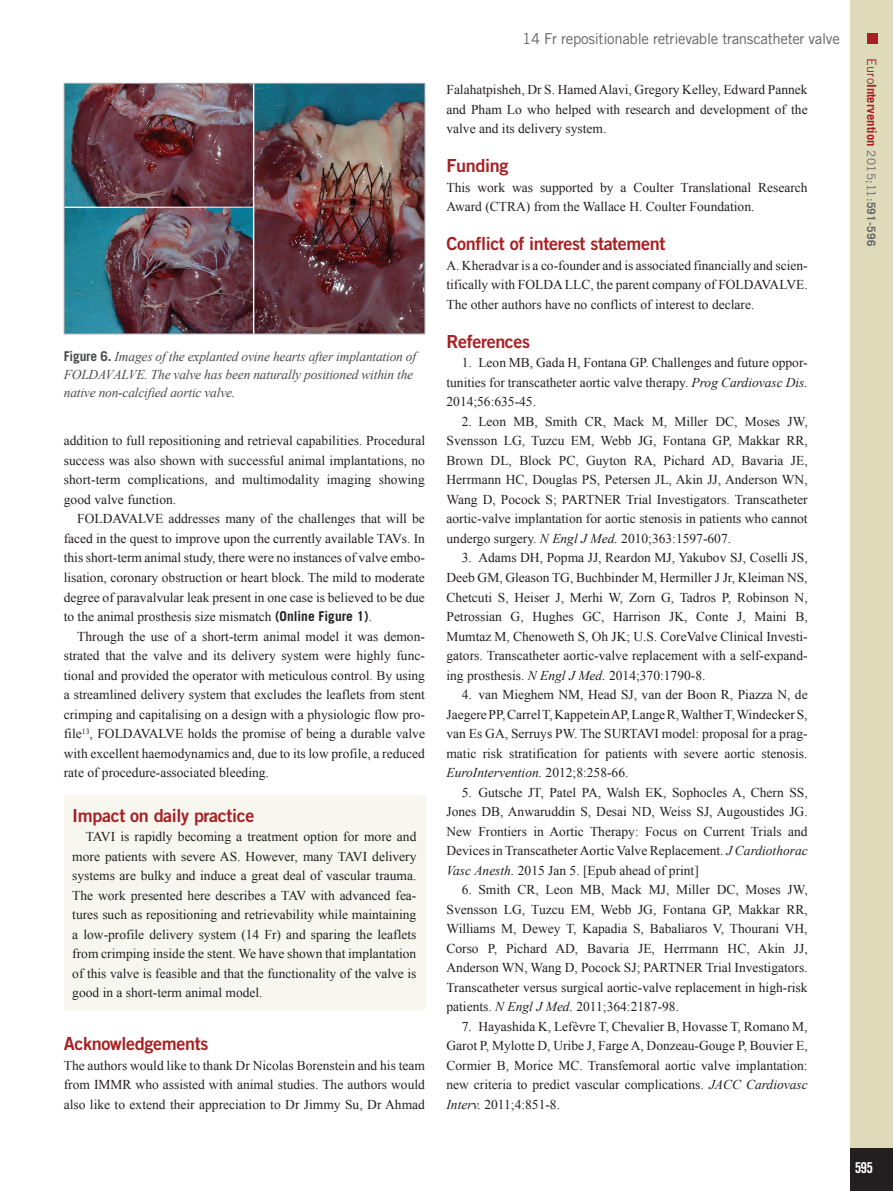
<style>
.page{position:relative;width:893px;height:1191px;background:#fff}
.page>*{position:absolute;margin:0;border:0;box-sizing:border-box;transform-origin:0 0}
.t1{font:18px "+BUQWCT Trade Gothic LT Std Bd 2";letter-spacing:-.02em;color:#a72023}
.t2{font:15px "+VTOFHQ Trade Gothic LT Std";letter-spacing:-.02em;color:#636366}
.t3{font:15px "+FMCDTI Trade Gothic LT Std Bd Cn 20";color:#fff}
.t4{font:13.5px/19.5px "+ZRKUMQ Times New Roman";color:#231f20;text-align:justify}
.t5{font:italic 13.5px/18px "+WZQKHG Times New Roman";letter-spacing:-.015em;color:#4b4c4d}
.t6{font:italic 13.5px "+WZQKHG Times New Roman";color:#231f20}
.t7{font:700 12.75px "+GBXAKU Trade Gothic LT Std";color:#a72023}
.s1{font-family:"+GBXAKU Trade Gothic LT Std";font-weight:700;font-style:normal}
.s2{font-family:"+GBXAKU Trade Gothic LT Std";font-weight:700}
.s3{font-family:"+WZQKHG Times New Roman";font-style:italic}
.s4{font-family:"+ZRKUMQ Times New Roman";font-style:normal}
.s5{font-family:"+VTOFHQ Trade Gothic LT Std";font-weight:400}
.s6{font-family:"+VTOFHQ Trade Gothic LT Std";font-weight:400;font-size:11.7px;color:#636366}
.s7{font-size:11.7px;color:#636366}
</style>
<div class="page">
<div style="left:850px;top:0;width:43px;height:1191px;background:#dedaba"></div>
<div style="left:850px;top:1148px;width:43px;height:43px;background:#231f20"></div>
<div style="left:867px;top:34px;width:11px;height:10px;background:#a72023"></div>
<div style="left:64px;top:796px;width:361px;height:214px;background:#f7f7f0"></div>
<img style="left:66px;top:85px;width:357px;height:247px">
<div style="left:64px;top:83px;width:361px;height:251px;border:1px solid #a8a9ad"></div>
<p class="t5" style="left:64px;top:348px;width:354px"><span class="s1">Figure 6.</span> Images of the explanted ovine hearts after implantation of<br>FOLDAVALVE. The valve has been naturally positioned within the native non-calcified aortic valve.</p>
<p class="t4" style="left:64px;top:432px;width:363px">addition to full repositioning and retrieval capabilities. Procedural success was also shown with successful animal implantations, no short-term complications, and multimodality imaging showing good valve function.</p>
<p class="t4" style="left:64px;top:510px;width:363px;text-indent:14px">FOLDAVALVE addresses many of the challenges that will be faced in the quest to improve upon the currently available TAVs. In this short-term animal study, there were no instances of valve embo&shy;lisation, coronary obstruction or heart block. The mild to moderate degree of paravalvular leak present in one case is believed to be due to the animal prosthesis size mismatch <span class="s2">(Online Figure 1)</span>.</p>
<p class="t4" style="left:64px;top:627px;width:363px;text-indent:14px">Through the use of a short-term animal model it was demon&shy;strated that the valve and its delivery system were highly func&shy;tional and provided the operator with meticulous control. By using a streamlined delivery system that excludes the leaflets from stent crimping and capitalising on a design with a physiologic flow pro&shy;file<sup>13</sup>, FOLDAVALVE holds the promise of being a durable valve with excellent haemodynamics and, due to its low profile, a reduced rate of procedure-associated bleeding.</p>
<h1 class="t1" style="left:72px;top:808px;width:184px">Impact on daily practice</h1>
<p class="t4" style="left:72px;top:828px;width:346px;text-indent:14px">TAVI is rapidly becoming a treatment option for more and more patients with severe AS. However, many TAVI delivery systems are bulky and induce a great deal of vascular trauma.<br>The work presented here describes a TAV with advanced fea&shy;tures such as repositioning and retrievability while maintaining a low-profile delivery system (14 Fr) and sparing the leaflets from crimping inside the stent. We have shown that implantation of this valve is feasible and that the functionality of the valve is good in a short-term animal model.</p>
<h1 class="t1" style="left:64px;top:1037px;width:146px">Acknowledgements</h1>
<p class="t4" style="left:64px;top:1056px;width:363px">The authors would like to thank Dr Nicolas Borenstein and his team from IMMR who assisted with animal studies. The authors would also like to extend their appreciation to Dr Jimmy Su, Dr Ahmad</p>
<p class="t2" style="left:522px;top:33px;width:319px">14 Fr repositionable retrievable transcatheter valve</p>
<p class="t4" style="left:446px;top:81px;width:363px">Falahatpisheh, Dr S. Hamed Alavi, Gregory Kelley, Edward Pannek and Pham Lo who helped with research and development of the valve and its delivery system.</p>
<h1 class="t1" style="left:446px;top:159px;width:63px">Funding</h1>
<p class="t4" style="left:446px;top:179px;width:363px">This work was supported by a Coulter Translational Research<br>Award (CTRA) from the Wallace H. Coulter Foundation.</p>
<h1 class="t1" style="left:446px;top:237px;width:220px">Conflict of interest statement</h1>
<p class="t4" style="left:446px;top:257px;width:363px">A. Kheradvar is a co-founder and is associated financially and scien&shy;tifically with FOLDA LLC, the parent company of FOLDAVALVE.<br>The other authors have no conflicts of interest to declare.</p>
<h1 class="t1" style="left:446px;top:335px;width:85px">References</h1>
<p class="t4" style="left:446px;top:354px;width:363px;text-indent:15px">1. Leon MB, Gada H, Fontana GP. Challenges and future oppor&shy;tunities for transcatheter aortic valve therapy. <span class="s3">Prog Cardiovasc Dis.<br></span>2014;56:635-45.</p>
<p class="t4" style="left:446px;top:413px;width:363px;text-indent:15px">2. Leon MB, Smith CR, Mack M, Miller DC, Moses JW, Svensson LG, Tuzcu EM, Webb JG, Fontana GP, Makkar RR, Brown DL, Block PC, Guyton RA, Pichard AD, Bavaria JE, Herrmann HC, Douglas PS, Petersen JL, Akin JJ, Anderson WN, Wang D, Pocock S; PARTNER Trial Investigators. Transcatheter aortic-valve implantation for aortic stenosis in patients who cannot undergo surgery. <span class="s3">N Engl J Med.</span> 2010;363:1597-607.</p>
<p class="t4" style="left:446px;top:549px;width:363px;text-indent:15px">3. Adams DH, Popma JJ, Reardon MJ, Yakubov SJ, Coselli JS, Deeb GM, Gleason TG, Buchbinder M, Hermiller J Jr, Kleiman NS, Chetcuti S, Heiser J, Merhi W, Zorn G, Tadros P, Robinson N, Petrossian G, Hughes GC, Harrison JK, Conte J, Maini B, Mumtaz M, Chenoweth S, Oh JK; U.S. CoreValve Clinical Investi&shy;gators. Transcatheter aortic-valve replacement with a self-expand&shy;ing prosthesis. <span class="s3">N Engl J Med.</span> 2014;370:1790-8.</p>
<p class="t4" style="left:446px;top:686px;width:363px;text-indent:15px">4. van Mieghem NM, Head SJ, van der Boon R, Piazza N, de Jaegere PP, Carrel T, Kappetein AP, Lange R, Walther T, Windecker S, van Es GA, Serruys PW. The SURTAVI model: proposal for a prag&shy;matic risk stratification for patients with severe aortic stenosis.</p>
<p class="t6" style="left:446px;top:767px;width:183px">EuroIntervention. <span class="s4">2012;8:258-66.</span></p>
<p class="t4" style="left:446px;top:783px;width:363px;text-indent:15px">5. Gutsche JT, Patel PA, Walsh EK, Sophocles A, Chern SS, Jones DB, Anwaruddin S, Desai ND, Weiss SJ, Augoustides JG.<br>New Frontiers in Aortic Therapy: Focus on Current Trials and Devices in Transcatheter Aortic Valve Replacement. <span class="s3">J Cardiothorac Vasc Anesth.</span> 2015 Jan 5. [Epub ahead of print]</p>
<p class="t4" style="left:446px;top:881px;width:363px;text-indent:15px">6. Smith CR, Leon MB, Mack MJ, Miller DC, Moses JW, Svensson LG, Tuzcu EM, Webb JG, Fontana GP, Makkar RR, Williams M, Dewey T, Kapadia S, Babaliaros V, Thourani VH, Corso P, Pichard AD, Bavaria JE, Herrmann HC, Akin JJ, Anderson WN, Wang D, Pocock SJ; PARTNER Trial Investigators.<br>Transcatheter versus surgical aortic-valve replacement in high-risk patients. <span class="s3">N Engl J Med.</span> 2011;364:2187-98.</p>
<p class="t4" style="left:446px;top:1017px;width:363px;text-indent:15px">7. Hayashida K, Lefèvre T, Chevalier B, Hovasse T, Romano M, Garot P, Mylotte D, Uribe J, Farge A, Donzeau-Gouge P, Bouvier E, Cormier B, Morice MC. Transfemoral aortic valve implantation: new criteria to predict vascular complications. <span class="s3">JACC Cardiovasc Interv.</span> 2011;4:851-8.</p>
<p class="t7" style="left:877px;top:58px;width:189px;rotate:90deg"><span class="s5">Euro</span>Intervention <span class="s6">2015;11:</span><span class="s7">591-596</span></p>
<p class="t3" style="left:855px;top:1159px;width:20px">595</p>
</div>
